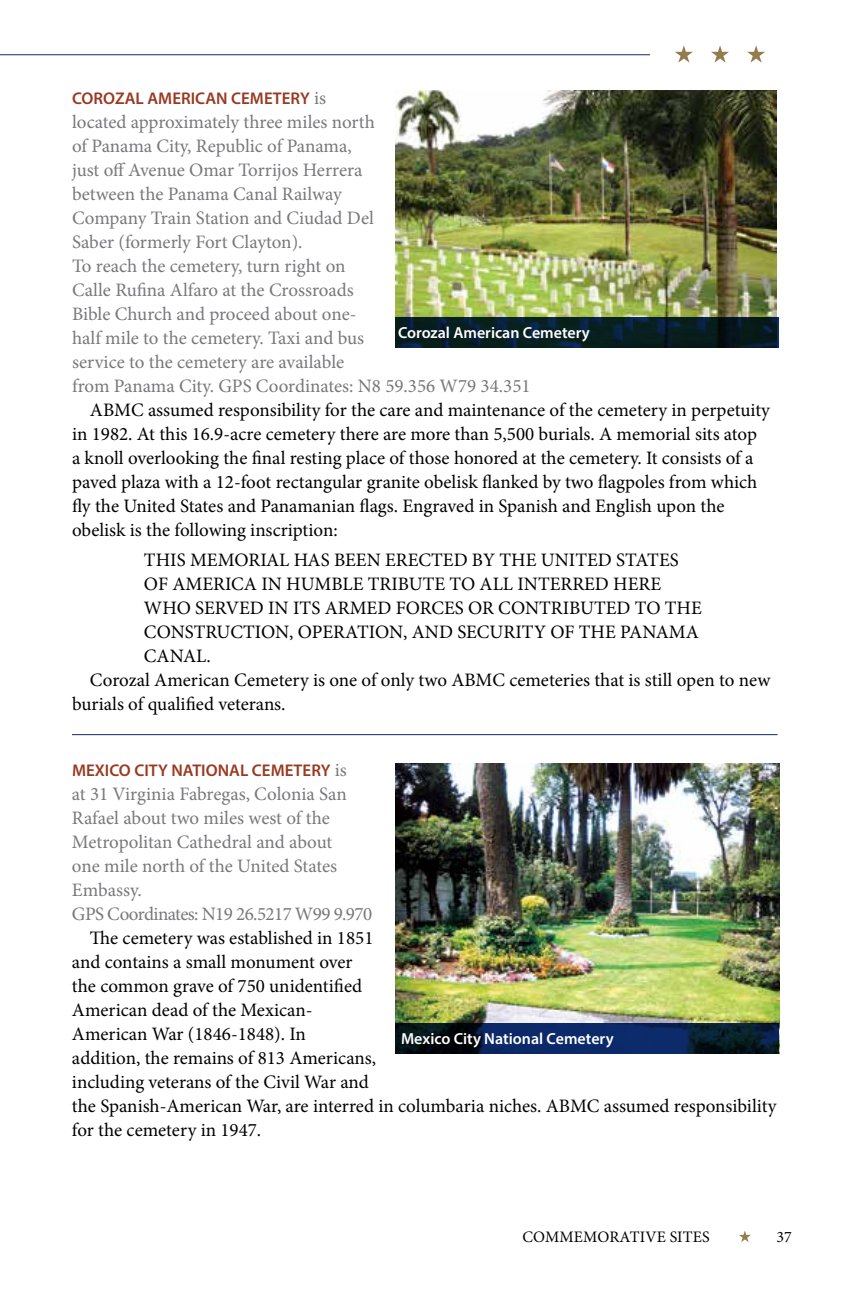
<style>
.page{position:relative;width:864px;height:1296px;background:#fff}
.page>*{position:absolute;margin:0;border:0;box-sizing:border-box;transform-origin:0 0}
.t1{font:19px/24px "Minion Pro";color:#000}
.t2{font:19px/24px "Minion Pro";letter-spacing:-.005em;color:#77787b}
.t3{font:17px "Myriad Variable Concept";color:#993921}
.t4{font:16px "Myriad Variable Concept";color:#fff}
.t5{font:16px "Minion Pro";letter-spacing:.01em;color:#000}
.s1{font-family:"Minion Pro";font-size:19px;color:#77787b}
</style>
<div class="page">
<hr style="left:0;top:54px;width:650px;height:1px;background:#0d2c6c">
<svg style="left:711px;top:45px;width:18px;height:18px"></svg>
<svg style="left:747px;top:45px;width:18px;height:18px"></svg>
<svg style="left:675px;top:45px;width:18px;height:18px"></svg>
<svg style="left:739px;top:1231px;width:12px;height:11px"></svg>
<img style="left:395px;top:90px;width:382px;height:227px">
<svg style="left:395px;top:317px;width:384px;height:30px;background:#071e25"></svg>
<img style="left:395px;top:763px;width:384px;height:260px">
<svg style="left:395px;top:1023px;width:384px;height:30px;background:#081f46"></svg>
<hr style="left:72px;top:734px;width:706px;height:1px;background:#0d2c6c">
<p class="t3" style="left:72px;top:88px;width:256px">COROZAL AMERICAN CEMETERY <span class="s1">is</span></p>
<p class="t2" style="left:72px;top:110px;width:460px">located approximately three miles north<br>of Panama City, Republic of Panama,<br>just off Avenue Omar Torrijos Herrera<br>between the Panama Canal Railway<br>Company Train Station and Ciudad Del<br>Saber (formerly Fort Clayton).<br>To reach the cemetery, turn right on<br>Calle Rufina Alfaro at the Crossroads<br>Bible Church and proceed about one-<br>half mile to the cemetery. Taxi and bus<br>service to the cemetery are available<br>from Panama City. GPS Coordinates: N8 59.356 W79 34.351</p>
<p class="t1" style="left:72px;top:398px;width:699px;text-indent:18px">ABMC assumed responsibility for the care and maintenance of the cemetery in perpetuity in 1982. At this 16.9-acre cemetery there are more than 5,500 burials. A memorial sits atop a knoll overlooking the final resting place of those honored at the cemetery. It consists of a paved plaza with a 12-foot rectangular granite obelisk flanked by two flagpoles from which fly the United States and Panamanian flags. Engraved in Spanish and English upon the obelisk is the following inscription:</p>
<p class="t1" style="left:144px;top:548px;width:536px">THIS MEMORIAL HAS BEEN ERECTED BY THE UNITED STATES</p>
<p class="t1" style="left:144px;top:572px;width:519px">OF AMERICA IN HUMBLE TRIBUTE TO ALL INTERRED HERE</p>
<p class="t1" style="left:144px;top:596px;width:559px">WHO SERVED IN ITS ARMED FORCES OR CONTRIBUTED TO THE</p>
<p class="t1" style="left:144px;top:620px;width:557px">CONSTRUCTION, OPERATION, AND SECURITY OF THE PANAMA</p>
<p class="t1" style="left:144px;top:644px;width:68px">CANAL.</p>
<p class="t1" style="left:90px;top:668px;width:682px">Corozal American Cemetery is one of only two ABMC cemeteries that is still open to new</p>
<p class="t1" style="left:72px;top:692px;width:215px">burials of qualified veterans.</p>
<p class="t4" style="left:398px;top:323px;width:193px">Corozal American Cemetery</p>
<p class="t3" style="left:72px;top:760px;width:276px">MEXICO CITY NATIONAL CEMETERY <span class="s1">is</span></p>
<p class="t2" style="left:72px;top:782px;width:302px">at 31 Virginia Fabregas, Colonia San<br>Rafael about two miles west of the<br>Metropolitan Cathedral and about<br>one mile north of the United States<br>Embassy.<br>GPS Coordinates: N19 26.5217 W99 9.970</p>
<p class="t1" style="left:72px;top:926px;width:706px;text-indent:18px">The cemetery was established in 1851<br>and contains a small monument over<br>the common grave of 750 unidentified<br>American dead of the Mexican-<br>American War (1846-1848). In<br>addition, the remains of 813 Americans,<br>including veterans of the Civil War and<br>the Spanish-American War, are interred in columbaria niches. ABMC assumed responsibility for the cemetery in 1947.</p>
<p class="t4" style="left:401px;top:1030px;width:214px">Mexico City National Cemetery</p>
<p class="t5" style="left:522px;top:1226px;width:189px">COMMEMORATIVE SITES</p>
<p class="t5" style="left:776px;top:1226px;width:17px">37</p>
</div>
